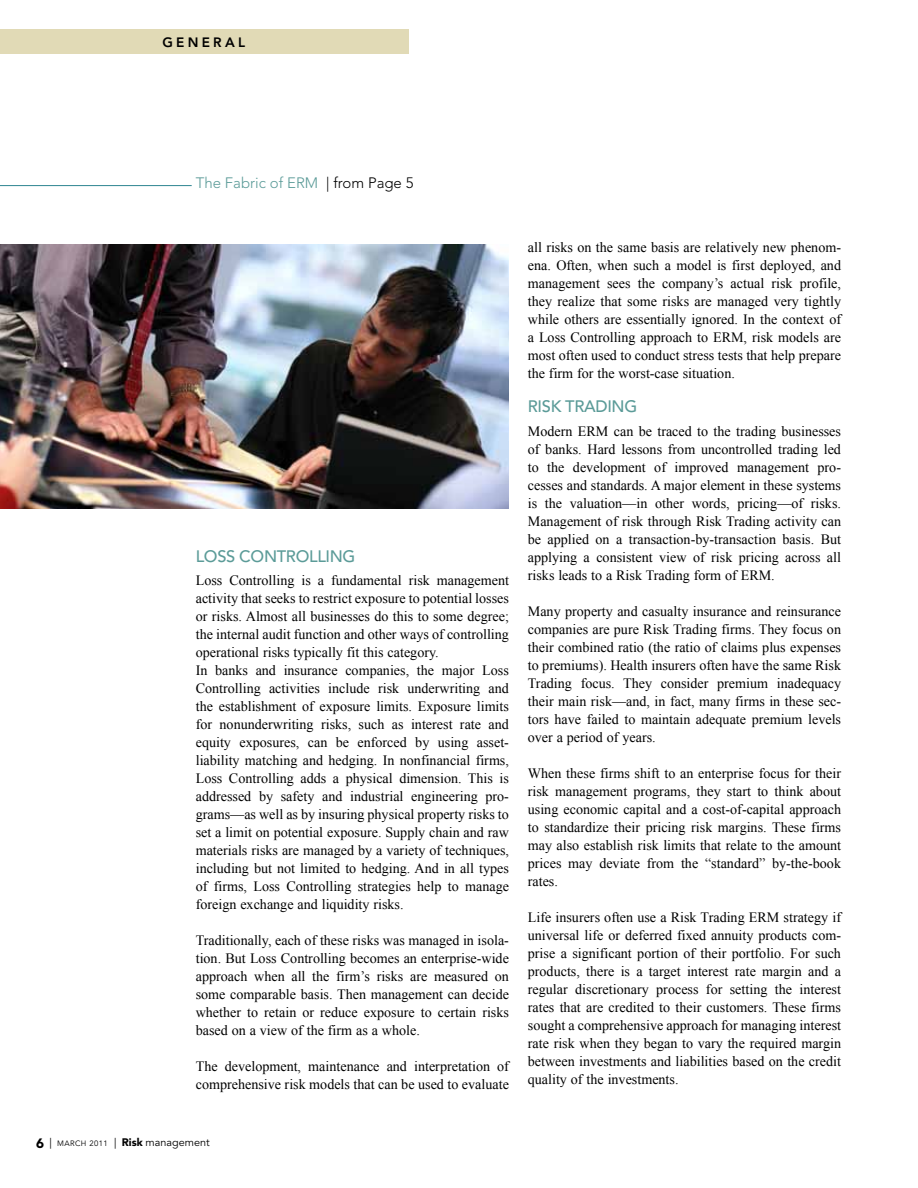
<style>
.page{position:relative;width:918px;height:1188px;background:#fff}
.page>*{position:absolute;margin:0;border:0;box-sizing:border-box;transform-origin:0 0}
.t1{font:500 16.5px "Avenir";letter-spacing:-.02em;color:#5b9b98}
.t2{font:300 15px "Avenir";color:#5b9b98}
.t3{font:14.25px/18px "Times New Roman";color:#000;text-align:justify}
.t4{font:800 13.5px "Avenir";letter-spacing:.24em;color:#000}
.t5{font:10.8px "Avenir";color:#000}
.s1{color:#000}
.s2{font-weight:900;font-size:13.5px}
.s3{font-size:7.8px}
.s4{font-weight:900}
</style>
<div class="page">
<hr style="left:0;top:185px;width:192px;height:1px;background:#2e8491">
<div style="left:0;top:30px;width:408px;height:24px;background:#e1dab6"></div>
<img style="left:0;top:245px;width:508px;height:264px">
<p class="t4" style="left:163px;top:34px;width:80px">GENER AL</p>
<p class="t2" style="left:196px;top:174px;width:219px">The Fabric of ERM <span class="s1">| from Page 5</span></p>
<p class="t1" style="left:196px;top:546px;width:161px">LOSS CONTROLLING</p>
<p class="t3" style="left:196px;top:571px;width:315px;text-align:left">Loss Controlling is a fundamental risk management activity that seeks to restrict exposure to potential losses or risks. Almost all businesses do this to some degree; the internal audit function and other ways of controlling operational risks typically fit this category.<br>In banks and insurance companies, the major Loss Controlling activities include risk underwriting and the establishment of exposure limits. Exposure limits for nonunderwriting risks, such as interest rate and equity exposures, can be enforced by using asset&shy;liability matching and hedging. In nonfinancial firms, Loss Controlling adds a physical dimension. This is addressed by safety and industrial engineering pro&shy;grams—as well as by insuring physical property risks to set a limit on potential exposure. Supply chain and raw materials risks are managed by a variety of techniques, including but not limited to hedging. And in all types of firms, Loss Controlling strategies help to manage foreign exchange and liquidity risks.</p>
<p class="t3" style="left:196px;top:931px;width:315px">Traditionally, each of these risks was managed in isola&shy;tion. But Loss Controlling becomes an enterprise-wide approach when all the firm’s risks are measured on some comparable basis. Then management can decide whether to retain or reduce exposure to certain risks based on a view of the firm as a whole.</p>
<p class="t3" style="left:196px;top:1057px;width:315px">The development, maintenance and interpretation of comprehensive risk models that can be used to evaluate</p>
<p class="t3" style="left:528px;top:238px;width:315px">all risks on the same basis are relatively new phenom&shy;ena. Often, when such a model is first deployed, and management sees the company’s actual risk profile, they realize that some risks are managed very tightly while others are essentially ignored. In the context of a Loss Controlling approach to ERM, risk models are most often used to conduct stress tests that help prepare the firm for the worst-case situation.</p>
<p class="t1" style="left:528px;top:397px;width:111px">RISK TRADING</p>
<p class="t3" style="left:528px;top:422px;width:315px">Modern ERM can be traced to the trading businesses of banks. Hard lessons from uncontrolled trading led to the development of improved management pro&shy;cesses and standards. A major element in these systems is the valuation—in other words, pricing—of risks.<br>Management of risk through Risk Trading activity can be applied on a transaction-by-transaction basis. But applying a consistent view of risk pricing across all risks leads to a Risk Trading form of ERM.</p>
<p class="t3" style="left:528px;top:602px;width:315px">Many property and casualty insurance and reinsurance companies are pure Risk Trading firms. They focus on their combined ratio (the ratio of claims plus expenses to premiums). Health insurers often have the same Risk Trading focus. They consider premium inadequacy their main risk—and, in fact, many firms in these sec&shy;tors have failed to maintain adequate premium levels over a period of years.</p>
<p class="t3" style="left:528px;top:764px;width:315px">When these firms shift to an enterprise focus for their risk management programs, they start to think about using economic capital and a cost-of-capital approach to standardize their pricing risk margins. These firms may also establish risk limits that relate to the amount prices may deviate from the “standard” by-the-book rates.</p>
<p class="t3" style="left:528px;top:908px;width:315px">Life insurers often use a Risk Trading ERM strategy if universal life or deferred fixed annuity products com&shy;prise a significant portion of their portfolio. For such products, there is a target interest rate margin and a regular discretionary process for setting the interest rates that are credited to their customers. These firms sought a comprehensive approach for managing interest rate risk when they began to vary the required margin between investments and liabilities based on the credit quality of the investments.</p>
<p class="t5" style="left:36px;top:1136px;width:175px"><span class="s2">6</span> | <span class="s3">MARCH 2011</span> | <span class="s4">Risk</span> management</p>
</div>
